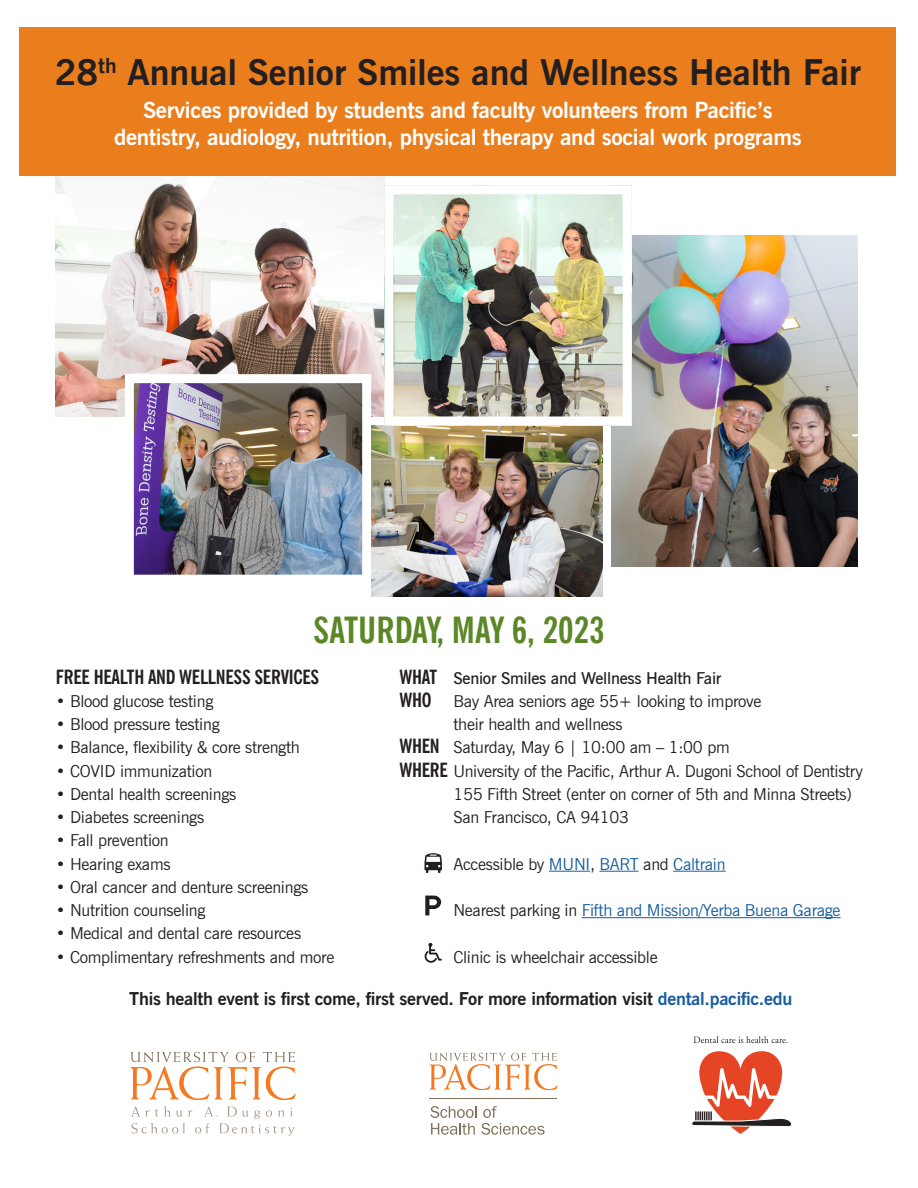
<style>
.page{position:relative;width:918px;height:1188px;background:#fff}
.page>*{position:absolute;margin:0;border:0;box-sizing:border-box;transform-origin:0 0}
.t1{font:700 36px "News Gothic BT";color:#231f20}
.t2{font:700 condensed 36px "News Gothic BT";color:#5c8727}
.t3{font:700 22.5px "News Gothic BT";letter-spacing:-.015em;color:#fff}
.t4{font:700 condensed 19.5px "News Gothic BT";letter-spacing:-.015em;color:#231f20}
.t5{font:700 18px "News Gothic BT";letter-spacing:-.015em;color:#231f20}
.t6{font:16.5px/23.2px "News Gothic BT";letter-spacing:-.015em;color:#231f20}
.t7{font:16.5px "News Gothic BT";letter-spacing:-.015em;color:#175d9e}
.t8{font:600 16.5px "News Gothic BT";letter-spacing:-.015em;color:#231f20}
.s1{font-weight:700;font-stretch:condensed;font-size:19.5px}
.s2{color:#175d9e}
.s3{color:#231f20}
</style>
<div class="page">
<div style="left:19px;top:28px;width:877px;height:148px;background:#ea7e1d"></div>
<hr style="left:549px;top:871px;width:41px;height:1px;background:#175d9e">
<hr style="left:599px;top:871px;width:40px;height:1px;background:#175d9e">
<hr style="left:673px;top:871px;width:53px;height:1px;background:#175d9e">
<hr style="left:582px;top:917px;width:259px;height:1px;background:#175d9e">
<img style="left:56px;top:176px;width:328px;height:240px">
<img style="left:612px;top:235px;width:246px;height:332px">
<img style="left:135px;top:384px;width:226px;height:190px">
<div style="left:125px;top:374px;width:246px;height:210px;border:9px solid #fff"></div>
<img style="left:371px;top:426px;width:231px;height:171px">
<img style="left:394px;top:195px;width:228px;height:221px">
<div style="left:384px;top:185px;width:248px;height:241px;border:9px solid #fff"></div>
<svg style="left:694px;top:1036px;width:94px;height:7px"></svg>
<svg style="left:691px;top:1051px;width:101px;height:83px"></svg>
<svg style="left:131px;top:1106px;width:164px;height:30px"></svg>
<svg style="left:131px;top:1052px;width:165px;height:48px"></svg>
<svg style="left:430px;top:1053px;width:128px;height:37px"></svg>
<hr style="left:430px;top:1098px;width:127px;height:1px;background:#807059">
<svg style="left:430px;top:1106px;width:115px;height:29px"></svg>
<svg style="left:425px;top:943px;width:17px;height:20px"></svg>
<svg style="left:425px;top:896px;width:16px;height:19px"></svg>
<svg style="left:425px;top:853px;width:17px;height:20px"></svg>
<p class="t1" style="left:55px;top:50px;width:808px">28<sup>th</sup> Annual Senior Smiles and Wellness Health Fair</p>
<p class="t3" style="left:143px;top:96px;width:631px">Services provided by students and faculty volunteers from Pacific’s</p>
<p class="t3" style="left:114px;top:123px;width:689px">dentistry, audiology, nutrition, physical therapy and social work programs</p>
<p class="t2" style="left:313px;top:608px;width:293px">SATURDAY, MAY 6, 2023</p>
<p class="t8" style="left:399px;top:668px;width:324px"><span class="s1">WHAT</span> Senior Smiles and Wellness Health Fair</p>
<p class="t6" style="left:453px;top:689px;width:310px;text-indent:-54px"><span class="s1">WHO</span> Bay Area seniors age 55+ looking to improve their health and wellness</p>
<p class="t6" style="left:399px;top:736px;width:332px"><span class="s1">WHEN</span> Saturday, May 6 | 10:00 am – 1:00 pm</p>
<p class="t6" style="left:399px;top:759px;width:465px"><span class="s1">WHERE</span> University of the Pacific, Arthur A. Dugoni School of Dentistry</p>
<p class="t6" style="left:453px;top:782px;width:400px">155 Fifth Street (enter on corner of 5th and Minna Streets)</p>
<p class="t6" style="left:453px;top:806px;width:177px">San Francisco, CA 94103</p>
<p class="t6" style="left:453px;top:852px;width:274px">Accessible by <span class="s2">MUNI</span>, <span class="s2">BART</span> and <span class="s2">Caltrain</span></p>
<p class="t7" style="left:453px;top:900px;width:389px"><span class="s3">Nearest parking in</span> Fifth and Mission/Yerba Buena Garage</p>
<p class="t6" style="left:453px;top:945px;width:206px">Clinic is wheelchair accessible</p>
<p class="t5" style="left:129px;top:988px;width:664px">This health event is first come, first served. For more information visit <span class="s2">dental.pacific.edu</span></p>
<p class="t4" style="left:56px;top:665px;width:265px">FREE HEALTH AND WELLNESS SERVICES</p>
<p class="t6" style="left:56px;top:689px;width:159px">• Blood glucose testing</p>
<p class="t6" style="left:56px;top:713px;width:165px">• Blood pressure testing</p>
<p class="t6" style="left:56px;top:736px;width:246px">• Balance, flexibility &amp; core strength</p>
<p class="t6" style="left:56px;top:759px;width:158px">• COVID immunization</p>
<p class="t6" style="left:56px;top:782px;width:182px">• Dental health screenings</p>
<p class="t6" style="left:56px;top:806px;width:150px">• Diabetes screenings</p>
<p class="t6" style="left:56px;top:829px;width:115px">• Fall prevention</p>
<p class="t6" style="left:56px;top:852px;width:116px">• Hearing exams</p>
<p class="t6" style="left:56px;top:875px;width:254px">• Oral cancer and denture screenings</p>
<p class="t6" style="left:56px;top:899px;width:151px">• Nutrition counseling</p>
<p class="t6" style="left:56px;top:922px;width:247px">• Medical and dental care resources</p>
<p class="t6" style="left:56px;top:945px;width:280px">• Complimentary refreshments and more</p>
</div>
